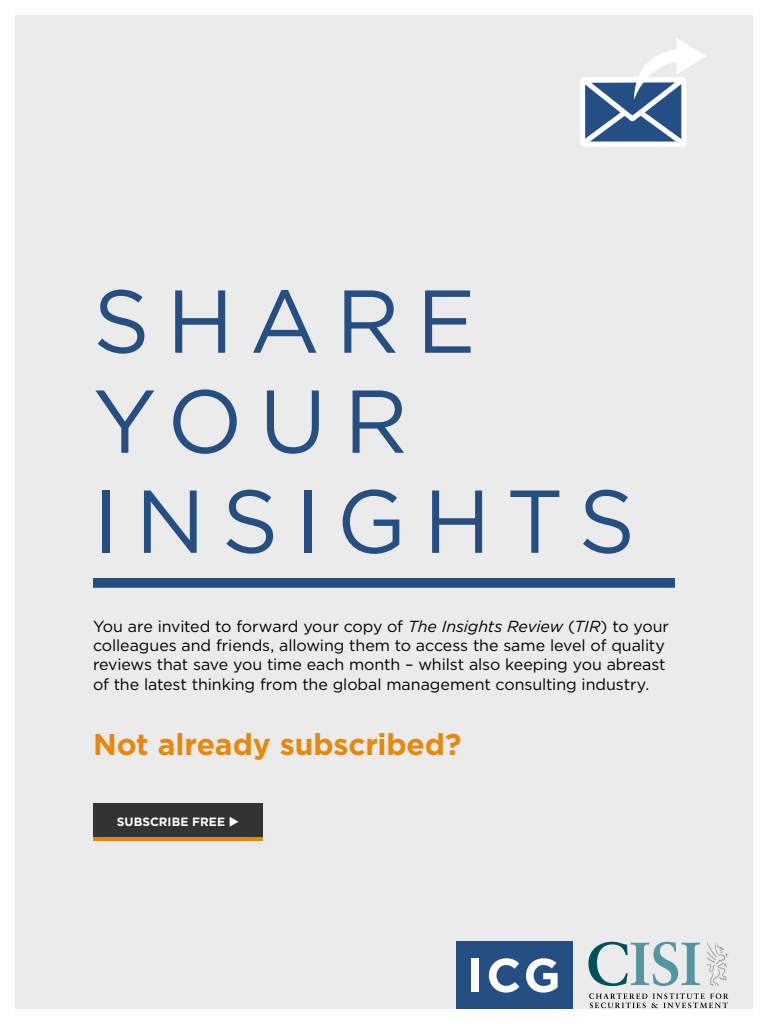
<style>
.page{position:relative;width:768px;height:1024px;background:#fff}
.page>*{position:absolute;margin:0;border:0;box-sizing:border-box;transform-origin:0 0}
.t1{font:89px/100px "Gotham";letter-spacing:.18em;color:#254e83}
.t2{font:700 30px "Gotham";letter-spacing:-.005em;color:#e7870c}
.t3{font:16px/19.2px "Gotham";letter-spacing:-.005em;color:#000}
.t4{font:700 12px "Gotham";letter-spacing:.005em;color:#fff}
.s1{font-style:italic}
</style>
<div class="page">
<div style="left:15px;top:15px;width:738px;height:994px;background:#ebebeb"></div>
<svg style="left:580px;top:39px;width:126px;height:108px"></svg>
<div style="left:93px;top:578px;width:582px;height:10px;background:#254e83"></div>
<div style="left:93px;top:803px;width:170px;height:36px;background:#333"></div>
<hr style="left:93px;top:837px;width:170px;height:4px;background:#e7870c">
<div style="left:456px;top:942px;width:117px;height:67px;background:#254e83"></div>
<div style="left:471px;top:959px;width:8px;height:33px;background:#fff"></div>
<svg style="left:489px;top:958px;width:30px;height:35px"></svg>
<svg style="left:526px;top:958px;width:32px;height:35px"></svg>
<svg style="left:588px;top:942px;width:112px;height:44px"></svg>
<svg style="left:707px;top:942px;width:22px;height:44px"></svg>
<svg style="left:589px;top:993px;width:139px;height:15px"></svg>
<h1 class="t1" style="left:93px;top:269px;width:544px">SHARE<br>YOUR<br>INSIGHTS</h1>
<p class="t3" style="left:93px;top:616px;width:578px">You are invited to forward your copy of <span class="s1">The Insights Review</span> (<span class="s1">TIR</span>) to your colleagues and friends, allowing them to access the same level of quality reviews that save you time each month – whilst also keeping you abreast of the latest thinking from the global management consulting industry.</p>
<h2 class="t2" style="left:93px;top:727px;width:370px">Not already subscribed?</h2>
<p class="t4" style="left:117px;top:815px;width:124px">SUBSCRIBE FREE ◆</p>
</div>
